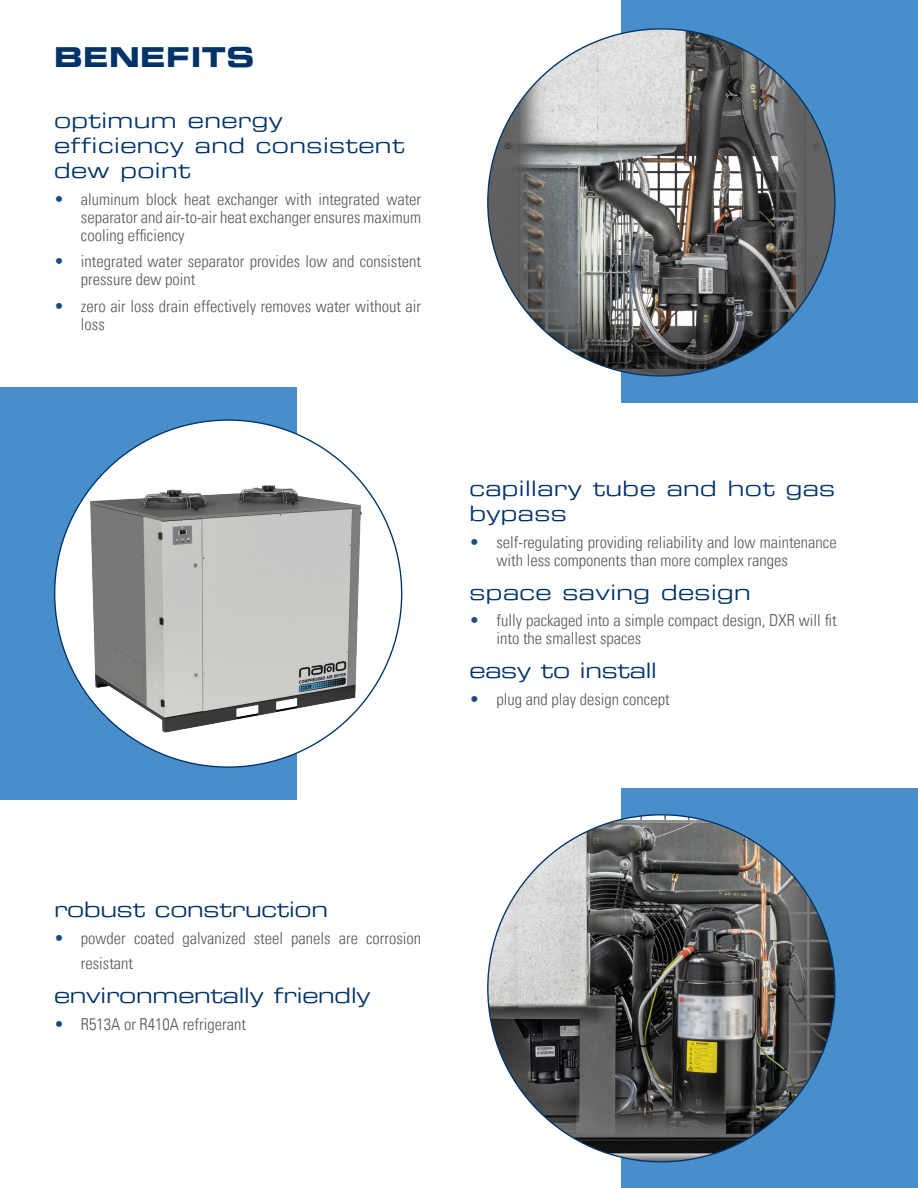
<style>
.page{position:relative;width:918px;height:1188px;background:#fff}
.page>*{position:absolute;margin:0;border:0;box-sizing:border-box;transform-origin:0 0}
.t1{font:27px "Eurostile Bold Extended Two";letter-spacing:.02em;color:#003367}
.t2{font:21px/25.2px "Eurostile Extended Two";letter-spacing:.02em;color:#003367}
.t3{font:21px "Eurostile Extended Two";letter-spacing:-.01em;color:#003367}
.t4{font:300 condensed 16.5px/18px "Univers LT";color:#57585a}
.s1{color:#1a4d7f}
</style>
<div class="page">
<div style="left:0;top:387px;width:297px;height:413px;background:#488ecb"></div>
<div style="left:55px;top:420px;width:347px;height:347px;background:#fff;border-radius:50%"></div>
<img style="left:81px;top:461px;width:289px;height:288px">
<div style="left:621px;top:0;width:297px;height:403px;background:#488ecb"></div>
<img style="left:488px;top:29px;width:347px;height:347px;border-radius:174px">
<div style="left:621px;top:789px;width:297px;height:399px;background:#488ecb"></div>
<img style="left:488px;top:815px;width:347px;height:347px;border-radius:174px">
<h1 class="t1" style="left:54px;top:38px;width:202px">BENEFITS</h1>
<p class="t2" style="left:54px;top:107px;width:352px">optimum energy efficiency and consistent dew point</p>
<p class="t4" style="left:81px;top:190px;width:342px;text-align:justify;text-indent:-27px"><span class="s1">•</span> aluminum block heat exchanger with integrated water separator and air-to-air heat exchanger ensures maximum cooling efficiency</p>
<p class="t4" style="left:81px;top:252px;width:342px;text-indent:-27px"><span class="s1">•</span> integrated water separator provides low and consistent pressure dew point</p>
<p class="t4" style="left:81px;top:297px;width:342px;text-indent:-27px"><span class="s1">•</span> zero air loss drain effectively removes water without air loss</p>
<p class="t2" style="left:470px;top:476px;width:367px">capillary tube and hot gas bypass</p>
<p class="t4" style="left:496px;top:533px;width:342px;text-indent:-27px"><span class="s1">•</span> self-regulating providing reliability and low maintenance with less components than more complex ranges</p>
<p class="t2" style="left:470px;top:579px;width:283px">space saving design</p>
<p class="t4" style="left:496px;top:611px;width:342px;text-indent:-27px"><span class="s1">•</span> fully packaged into a simple compact design, DXR will fit into the smallest spaces</p>
<p class="t3" style="left:470px;top:656px;width:189px">easy to install</p>
<p class="t4" style="left:470px;top:690px;width:202px"><span class="s1">•</span> plug and play design concept</p>
<p class="t3" style="left:54px;top:895px;width:276px">robust construction</p>
<p class="t4" style="left:81px;top:926px;width:342px;line-height:25.2px;text-indent:-27px"><span class="s1">•</span> powder coated galvanized steel panels are corrosion resistant</p>
<p class="t3" style="left:54px;top:981px;width:318px">environmentally friendly</p>
<p class="t4" style="left:54px;top:1015px;width:193px"><span class="s1">•</span> R513A or R410A refrigerant</p>
</div>
